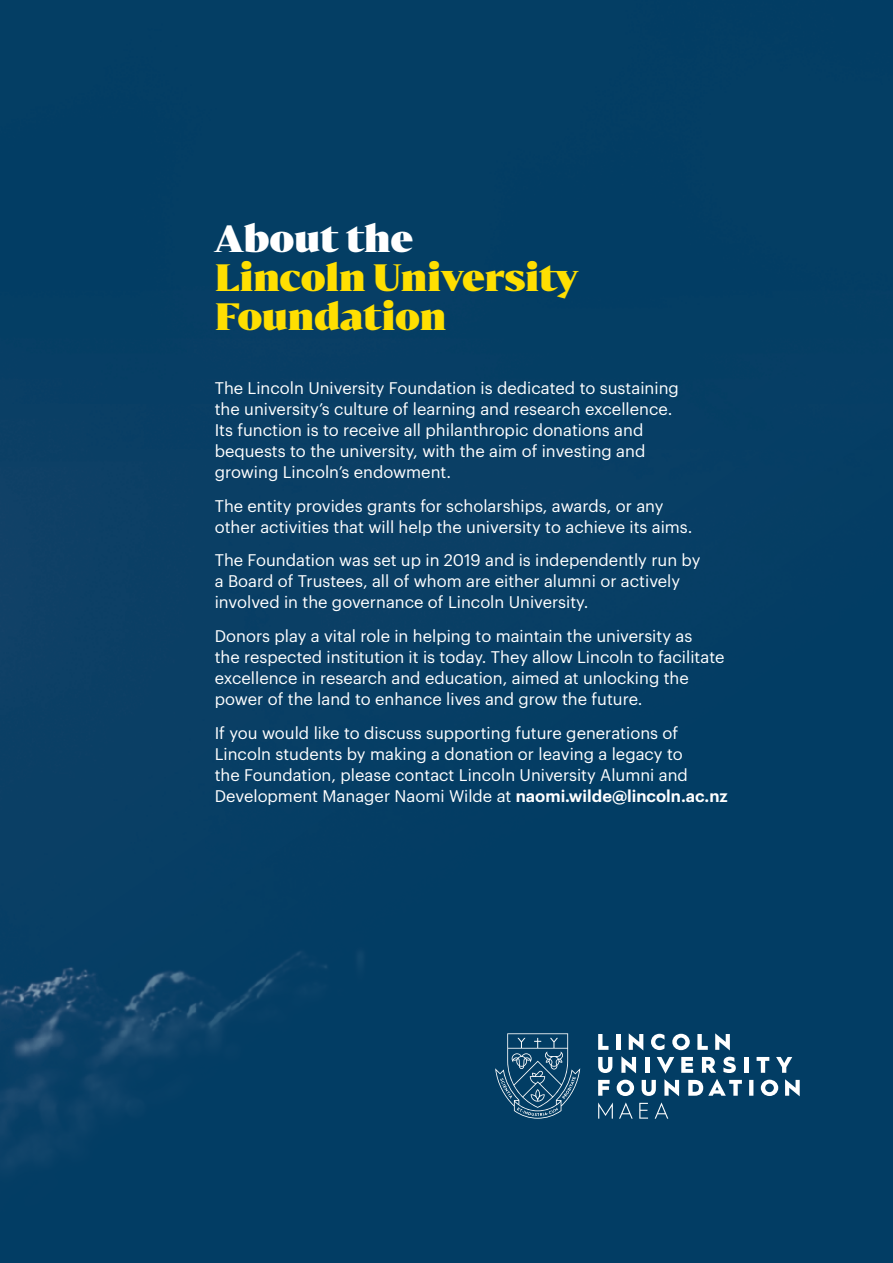
<style>
.page{position:relative;width:893px;height:1263px;background:#023d64}
.page>*{position:absolute;margin:0;border:0;box-sizing:border-box;transform-origin:0 0}
.t1{font:900 36px/39px "Bw Darius";letter-spacing:-.005em;color:#ffdf01}
.t2{font:900 36px "Bw Darius";letter-spacing:-.005em;color:#fff}
.t3{font:16.5px/21px "Graphik";color:#fff}
.s1{font-weight:600}
</style>
<div class="page">
<svg style="left:495px;top:1033px;width:85px;height:86px"></svg>
<svg style="left:598px;top:1056px;width:202px;height:40px"></svg>
<svg style="left:715px;top:1033px;width:15px;height:17px"></svg>
<svg style="left:598px;top:1034px;width:10px;height:16px"></svg>
<hr style="left:616px;top:1034px;width:4px;height:16px;background:#fff">
<svg style="left:629px;top:1033px;width:14px;height:17px"></svg>
<svg style="left:672px;top:1034px;width:18px;height:16px"></svg>
<svg style="left:697px;top:1034px;width:11px;height:16px"></svg>
<svg style="left:651px;top:1034px;width:13px;height:16px"></svg>
<svg style="left:598px;top:1102px;width:70px;height:17px"></svg>
<h1 class="t2" style="left:215px;top:213px;width:200px">About the</h1>
<h1 class="t1" style="left:215px;top:256px;width:366px">Lincoln University<br>Foundation</h1>
<p class="t3" style="left:215px;top:376px;width:466px">The Lincoln University Foundation is dedicated to sustaining the university’s culture of learning and research excellence.<br>Its function is to receive all philanthropic donations and bequests to the university, with the aim of investing and growing Lincoln’s endowment.</p>
<p class="t3" style="left:215px;top:494px;width:479px">The entity provides grants for scholarships, awards, or any other activities that will help the university to achieve its aims.</p>
<p class="t3" style="left:215px;top:548px;width:487px">The Foundation was set up in 2019 and is independently run by a Board of Trustees, all of whom are either alumni or actively involved in the governance of Lincoln University.</p>
<p class="t3" style="left:215px;top:624px;width:511px">Donors play a vital role in helping to maintain the university as<br>the respected institution it is today. They allow Lincoln to facilitate excellence in research and education, aimed at unlocking the power of the land to enhance lives and grow the future.</p>
<p class="t3" style="left:215px;top:721px;width:515px">If you would like to discuss supporting future generations of Lincoln students by making a donation or leaving a legacy to<br>the Foundation, please contact Lincoln University Alumni and Development Manager Naomi Wilde at <span class="s1">naomi.wilde@lincoln.ac.nz</span></p>
</div>
